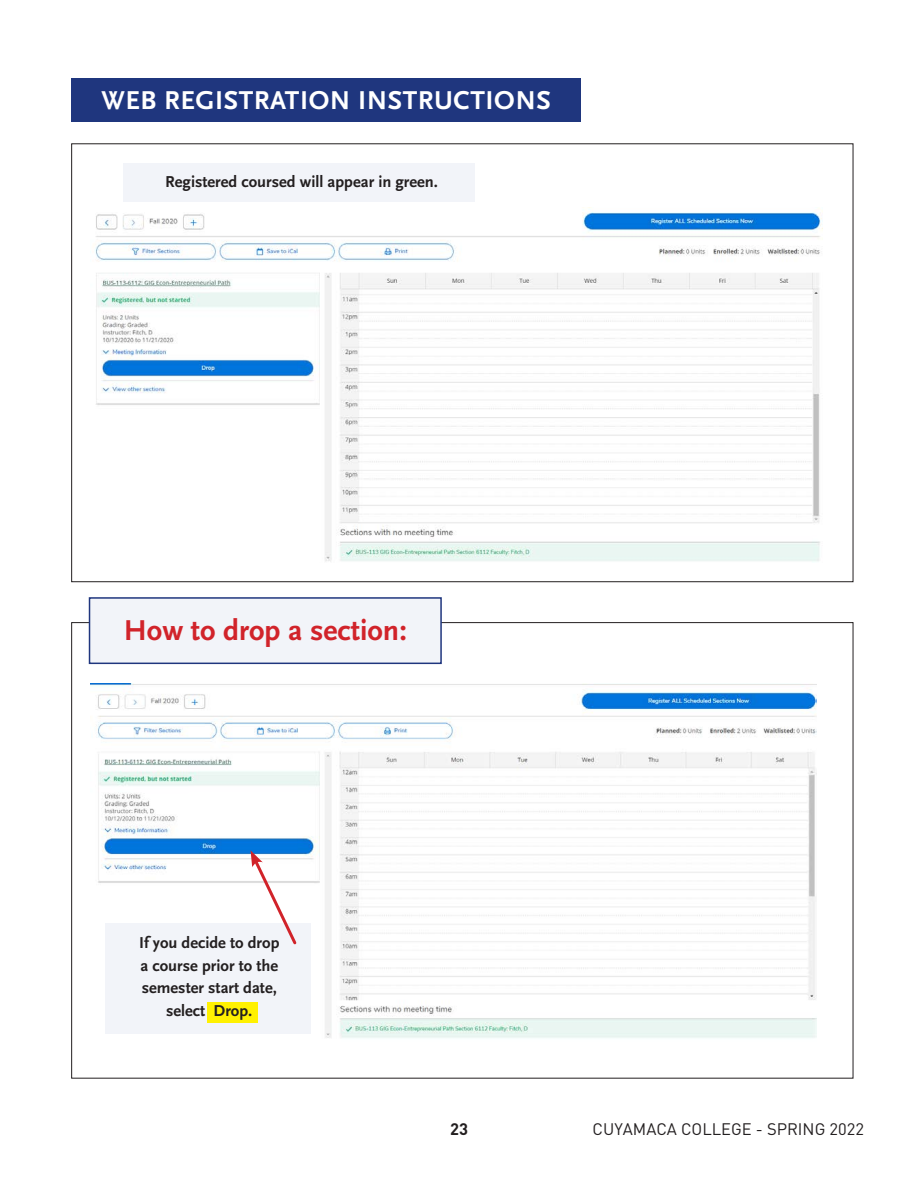
<style>
.page{position:relative;width:918px;height:1188px;background:#fff}
.page>*{position:absolute;margin:0;border:0;box-sizing:border-box;transform-origin:0 0}
.t1{font:30px "Scala Sans Bold LF";color:#d1232a}
.t2{font:27px "Scala Sans Bold LF";letter-spacing:.02em;color:#fff}
.t3{font:700 22.65px "Calibri";color:#fff}
.t4{font:16.5px/22.5px "Scala Sans Bold LF";color:#231f20;text-align:center}
.t5{font:16.5px "DIN";color:#231f20}
.t6{font:700 16.5px "DIN";color:#231f20}
</style>
<div class="page">
<img style="left:90px;top:684px;width:726px;height:354px">
<img style="left:95px;top:207px;width:728px;height:355px">
<div style="left:71px;top:78px;width:510px;height:44px;background:#1f367e"></div>
<div style="left:123px;top:163px;width:352px;height:39px;background:#f2f4f9"></div>
<div style="left:89px;top:597px;width:353px;height:67px;background:#f2f4f9;border:2px solid #1f367e"></div>
<div style="left:105px;top:923px;width:205px;height:111px;background:#f2f4f9"></div>
<div style="left:208px;top:1002px;width:50px;height:20px;background:#fff101"></div>
<svg style="left:251px;top:850px;width:48px;height:95px"></svg>
<p class="t2" style="left:101px;top:85px;width:451px">WEB REGISTRATION INSTRUCTIONS</p>
<p class="t3" style="left:90px;top:88px;width:339px">WEB REGISTRATION INSTRUCTIONS</p>
<p class="t4" style="left:165px;top:171px;width:274px">Registered coursed will appear in green.</p>
<p class="t1" style="left:124px;top:614px;width:285px">How to drop a section:</p>
<p class="t4" style="left:139px;top:932px;width:142px">If you decide to drop a course prior to the semester start date, select Drop.</p>
<p class="t6" style="left:450px;top:1118px;width:19px">23</p>
<p class="t5" style="left:593px;top:1119px;width:273px">CUYAMACA COLLEGE - SPRING 2022</p>
</div>
